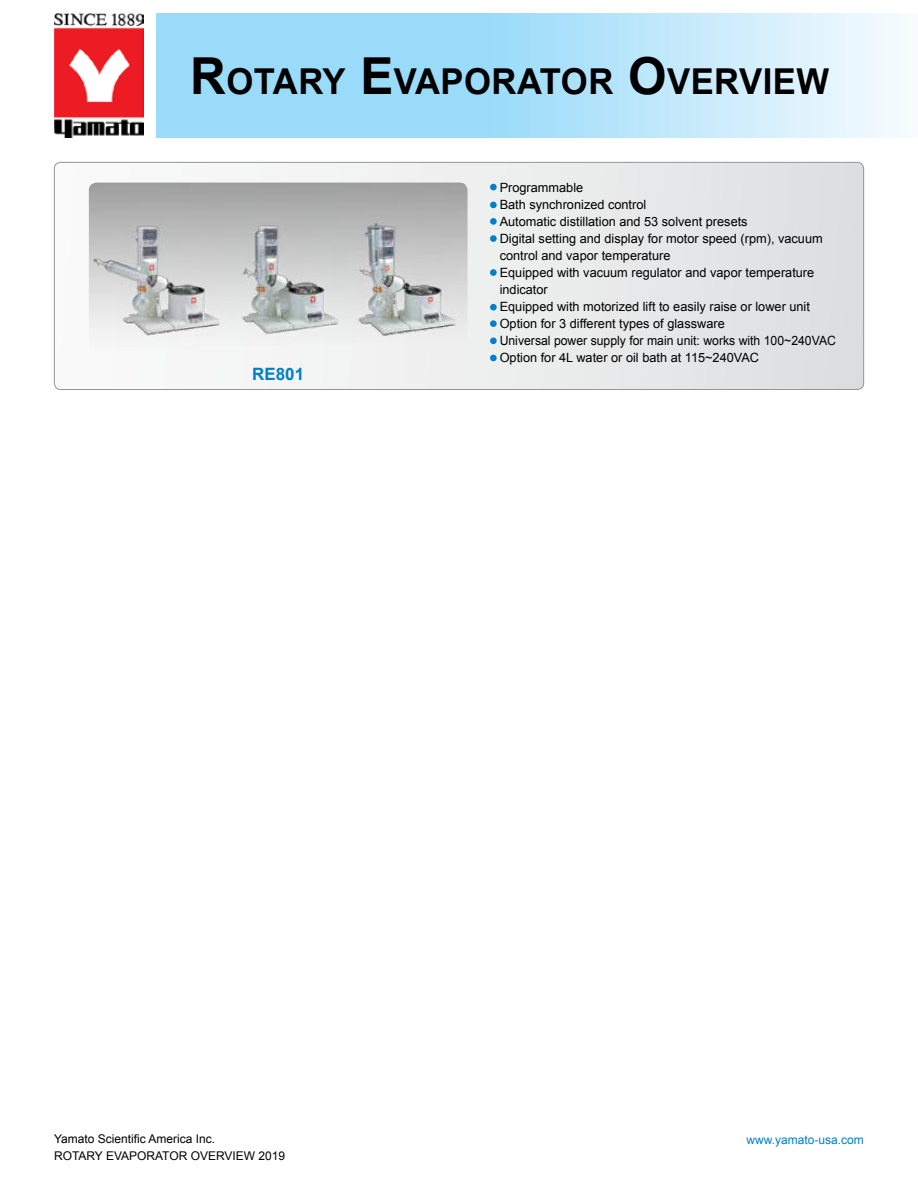
<style>
.page{position:relative;width:918px;height:1188px;background:#fff}
.page>*{position:absolute;margin:0;border:0;box-sizing:border-box;transform-origin:0 0}
.t1{font:700 35.7px "Arial";letter-spacing:.015em;color:#000}
.t2{font:700 16.95px "Arial";color:#0080c6}
.t3{font:12.75px/17px "Arial";color:#000}
.t4{font:12px "Arial";color:#000}
.t5{font:12px "Arial";color:#0080c6}
.s1{font-size:51px}
</style>
<div class="page">
<svg style="left:54px;top:162px;width:810px;height:228px"></svg>
<div style="left:54px;top:162px;width:810px;height:228px;border:1px solid #939598;border-radius:6px"></div>
<svg style="left:156px;top:14px;width:745px;height:123px"></svg>
<img style="left:54px;top:14px;width:89px;height:123px">
<div style="left:490px;top:184px;width:7px;height:6px;background:#0080c6;border-radius:50%"></div>
<div style="left:490px;top:269px;width:7px;height:7px;background:#0080c6;border-radius:50%"></div>
<div style="left:490px;top:320px;width:7px;height:7px;background:#0080c6;border-radius:50%"></div>
<div style="left:490px;top:338px;width:7px;height:6px;background:#0080c6;border-radius:50%"></div>
<div style="left:490px;top:355px;width:7px;height:6px;background:#0080c6;border-radius:50%"></div>
<div style="left:490px;top:202px;width:7px;height:6px;background:#0080c6;border-radius:50%"></div>
<div style="left:490px;top:235px;width:7px;height:7px;background:#0080c6;border-radius:50%"></div>
<div style="left:490px;top:304px;width:7px;height:7px;background:#0080c6;border-radius:50%"></div>
<div style="left:490px;top:218px;width:7px;height:7px;background:#0080c6;border-radius:50%"></div>
<img style="left:89px;top:183px;width:379px;height:181px">
<h1 class="t1" style="left:190px;top:57px;width:640px"><span class="s1">R</span>OTARY <span class="s1">E</span>VAPORATOR <span class="s1">O</span>VERVIEW</h1>
<h2 class="t2" style="left:252px;top:362px;width:53px">RE801</h2>
<p class="t3" style="left:500px;top:179px;width:338px">Programmable<br>Bath synchronized control<br>Automatic distillation and 53 solvent presets<br>Digital setting and display for motor speed (rpm), vacuum control and vapor temperature<br>Equipped with vacuum regulator and vapor temperature indicator<br>Equipped with motorized lift to easily raise or lower unit Option for 3 different types of glassware<br>Universal power supply for main unit: works with 100~240VAC Option for 4L water or oil bath at 115~240VAC</p>
<p class="t4" style="left:54px;top:1131px;width:163px">Yamato Scientific America Inc.</p>
<p class="t5" style="left:747px;top:1132px;width:119px">www.yamato-usa.com</p>
<p class="t4" style="left:54px;top:1148px;width:233px">ROTARY EVAPORATOR OVERVIEW 2019</p>
</div>
